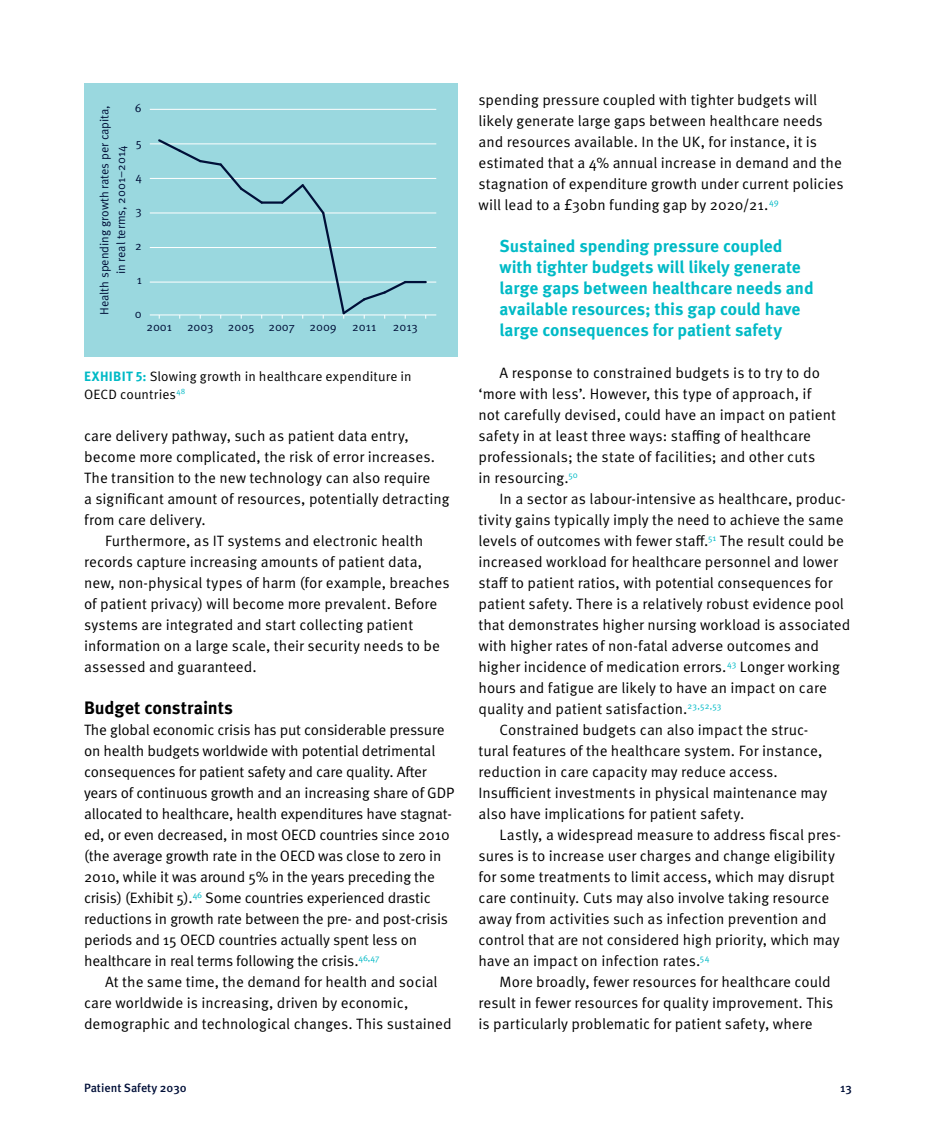
<style>
.page{position:relative;width:936px;height:1127px;background:#fff}
.page>*{position:absolute;margin:0;border:0;box-sizing:border-box;transform-origin:0 0}
.t1{font:700 18px "Meta OT";letter-spacing:-.005em;color:#000}
.t2{font:700 17.25px/21px "Meta OT";letter-spacing:-.005em;color:#00bac6}
.t3{font:15px/21px "Meta OT Norm";color:#000}
.t4{font:13.5px/18px "Meta OT Norm";letter-spacing:.01em;color:#000}
.t5{font:12px/16.5px "Meta OT Norm";color:#000f38;text-align:center}
.t6{font:500 12px "Meta OT";color:#000f38}
.s1{font-family:"Meta OT";font-weight:700;color:#00bac6}
</style>
<div class="page">
<div style="left:84px;top:84px;width:373px;height:273px;background:#9ad8df"></div>
<hr style="left:150px;top:282px;width:286px;height:1px;background:#fff">
<hr style="left:150px;top:315px;width:286px;height:1px;background:#fff">
<hr style="left:150px;top:247px;width:286px;height:1px;background:#fff">
<hr style="left:150px;top:143px;width:286px;height:1px;background:#fff">
<hr style="left:150px;top:178px;width:286px;height:1px;background:#fff">
<hr style="left:150px;top:213px;width:286px;height:1px;background:#fff">
<hr style="left:150px;top:109px;width:286px;height:1px;background:#fff">
<svg style="left:156px;top:139px;width:109px;height:65px"></svg>
<hr style="left:262px;top:201px;width:20px;height:3px;background:#000f38">
<hr style="left:405px;top:281px;width:20px;height:2px;background:#000f38">
<svg style="left:279px;top:184px;width:129px;height:135px"></svg>
<p class="t5" style="left:96px;top:315px;width:211px;rotate:-90deg">Health spending growth rates per capita, in real terms, 2001–2014</p>
<p class="t5" style="left:135px;top:100px;width:8px">6</p>
<p class="t5" style="left:136px;top:134px;width:8px">5</p>
<p class="t5" style="left:135px;top:169px;width:8px">4</p>
<p class="t5" style="left:135px;top:203px;width:8px">3</p>
<p class="t5" style="left:135px;top:237px;width:8px">2</p>
<p class="t5" style="left:137px;top:272px;width:7px">1</p>
<p class="t5" style="left:135px;top:306px;width:8px">0</p>
<p class="t5" style="left:146px;top:318px;width:27px">2001</p>
<p class="t5" style="left:187px;top:318px;width:151px">2003 2005 2007 2009</p>
<p class="t5" style="left:352px;top:318px;width:25px">2011</p>
<p class="t5" style="left:393px;top:318px;width:26px">2013</p>
<p class="t4" style="left:84px;top:367px;width:329px"><span class="s1">EXHIBIT 5:</span> Slowing growth in healthcare expenditure in<br>OECD countries<sup>48</sup></p>
<p class="t3" style="left:84px;top:425px;width:326px">care delivery pathway, such as patient data entry,</p>
<p class="t3" style="left:84px;top:446px;width:352px">become more complicated, the risk of error increases.</p>
<p class="t3" style="left:84px;top:467px;width:348px">The transition to the new technology can also require</p>
<p class="t3" style="left:84px;top:488px;width:367px">a significant amount of resources, potentially detracting</p>
<p class="t3" style="left:84px;top:509px;width:123px">from care delivery.</p>
<p class="t3" style="left:105px;top:530px;width:319px">Furthermore, as IT systems and electronic health</p>
<p class="t3" style="left:84px;top:551px;width:339px">records capture increasing amounts of patient data,</p>
<p class="t3" style="left:84px;top:572px;width:367px">new, non-physical types of harm (for example, breaches</p>
<p class="t3" style="left:84px;top:593px;width:355px">of patient privacy) will become more prevalent. Before</p>
<p class="t3" style="left:84px;top:614px;width:330px">systems are integrated and start collecting patient</p>
<p class="t3" style="left:84px;top:635px;width:357px">information on a large scale, their security needs to be</p>
<p class="t3" style="left:84px;top:656px;width:174px">assessed and guaranteed.</p>
<p class="t1" style="left:84px;top:696px;width:151px">Budget constraints</p>
<p class="t3" style="left:84px;top:719px;width:372px">The global economic crisis has put considerable pressure on health budgets worldwide with potential detrimental consequences for patient safety and care quality. After years of continuous growth and an increasing share of GDP allocated to healthcare, health expenditures have stagnat&shy;ed, or even decreased, in most OECD countries since 2010 (the average growth rate in the OECD was close to zero in 2010, while it was around 5% in the years preceding the crisis) (Exhibit 5).<sup>46</sup> Some countries experienced drastic reductions in growth rate between the pre- and post-crisis periods and 15 OECD countries actually spent less on healthcare in real terms following the crisis.<sup>46,47</sup></p>
<p class="t3" style="left:84px;top:971px;width:369px;text-indent:21px">At the same time, the demand for health and social care worldwide is increasing, driven by economic, demographic and technological changes. This sustained</p>
<p class="t3" style="left:478px;top:89px;width:366px">spending pressure coupled with tighter budgets will likely generate large gaps between healthcare needs and resources available. In the UK, for instance, it is estimated that a 4% annual increase in demand and the stagnation of expenditure growth under current policies will lead to a £30bn funding gap by 2020/21.<sup>49</sup></p>
<p class="t2" style="left:499px;top:236px;width:315px">Sustained spending pressure coupled with tighter budgets will likely generate large gaps between healthcare needs and available resources; this gap could have large consequences for patient safety</p>
<p class="t3" style="left:478px;top:362px;width:359px;text-indent:21px">A response to constrained budgets is to try to do ‘more with less’. However, this type of approach, if not carefully devised, could have an impact on patient safety in at least three ways: staffing of healthcare professionals; the state of facilities; and other cuts<br>in resourcing.<sup>50</sup></p>
<p class="t3" style="left:499px;top:488px;width:347px">In a sector as labour-intensive as healthcare, produc-</p>
<p class="t3" style="left:478px;top:509px;width:366px">tivity gains typically imply the need to achieve the same</p>
<p class="t3" style="left:478px;top:530px;width:367px">levels of outcomes with fewer staff.<sup>51</sup> The result could be</p>
<p class="t3" style="left:478px;top:551px;width:361px">increased workload for healthcare personnel and lower</p>
<p class="t3" style="left:478px;top:572px;width:355px">staff to patient ratios, with potential consequences for</p>
<p class="t3" style="left:478px;top:593px;width:367px">patient safety. There is a relatively robust evidence pool</p>
<p class="t3" style="left:478px;top:614px;width:373px">that demonstrates higher nursing workload is associated</p>
<p class="t3" style="left:478px;top:635px;width:342px">with higher rates of non-fatal adverse outcomes and</p>
<p class="t3" style="left:478px;top:656px;width:363px">higher incidence of medication errors.<sup>43</sup> Longer working</p>
<p class="t3" style="left:478px;top:677px;width:350px">hours and fatigue are likely to have an impact on care</p>
<p class="t3" style="left:478px;top:698px;width:244px">quality and patient satisfaction.<sup>23,52,53</sup></p>
<p class="t3" style="left:499px;top:719px;width:310px">Constrained budgets can also impact the struc-</p>
<p class="t3" style="left:478px;top:740px;width:345px">tural features of the healthcare system. For instance,</p>
<p class="t3" style="left:478px;top:761px;width:301px">reduction in care capacity may reduce access.</p>
<p class="t3" style="left:478px;top:782px;width:350px">Insufficient investments in physical maintenance may</p>
<p class="t3" style="left:478px;top:803px;width:267px">also have implications for patient safety.</p>
<p class="t3" style="left:499px;top:824px;width:343px">Lastly, a widespread measure to address fiscal pres-</p>
<p class="t3" style="left:478px;top:845px;width:358px">sures is to increase user charges and change eligibility</p>
<p class="t3" style="left:478px;top:866px;width:357px">for some treatments to limit access, which may disrupt</p>
<p class="t3" style="left:478px;top:887px;width:352px">care continuity. Cuts may also involve taking resource</p>
<p class="t3" style="left:478px;top:908px;width:349px">away from activities such as infection prevention and</p>
<p class="t3" style="left:478px;top:929px;width:363px">control that are not considered high priority, which may</p>
<p class="t3" style="left:478px;top:950px;width:232px">have an impact on infection rates.<sup>54</sup></p>
<p class="t3" style="left:499px;top:971px;width:333px">More broadly, fewer resources for healthcare could</p>
<p class="t3" style="left:478px;top:992px;width:356px">result in fewer resources for quality improvement. This</p>
<p class="t3" style="left:478px;top:1013px;width:335px">is particularly problematic for patient safety, where</p>
<p class="t6" style="left:84px;top:1080px;width:104px">Patient Safety 2030</p>
<p class="t6" style="left:840px;top:1080px;width:13px">13</p>
</div>
